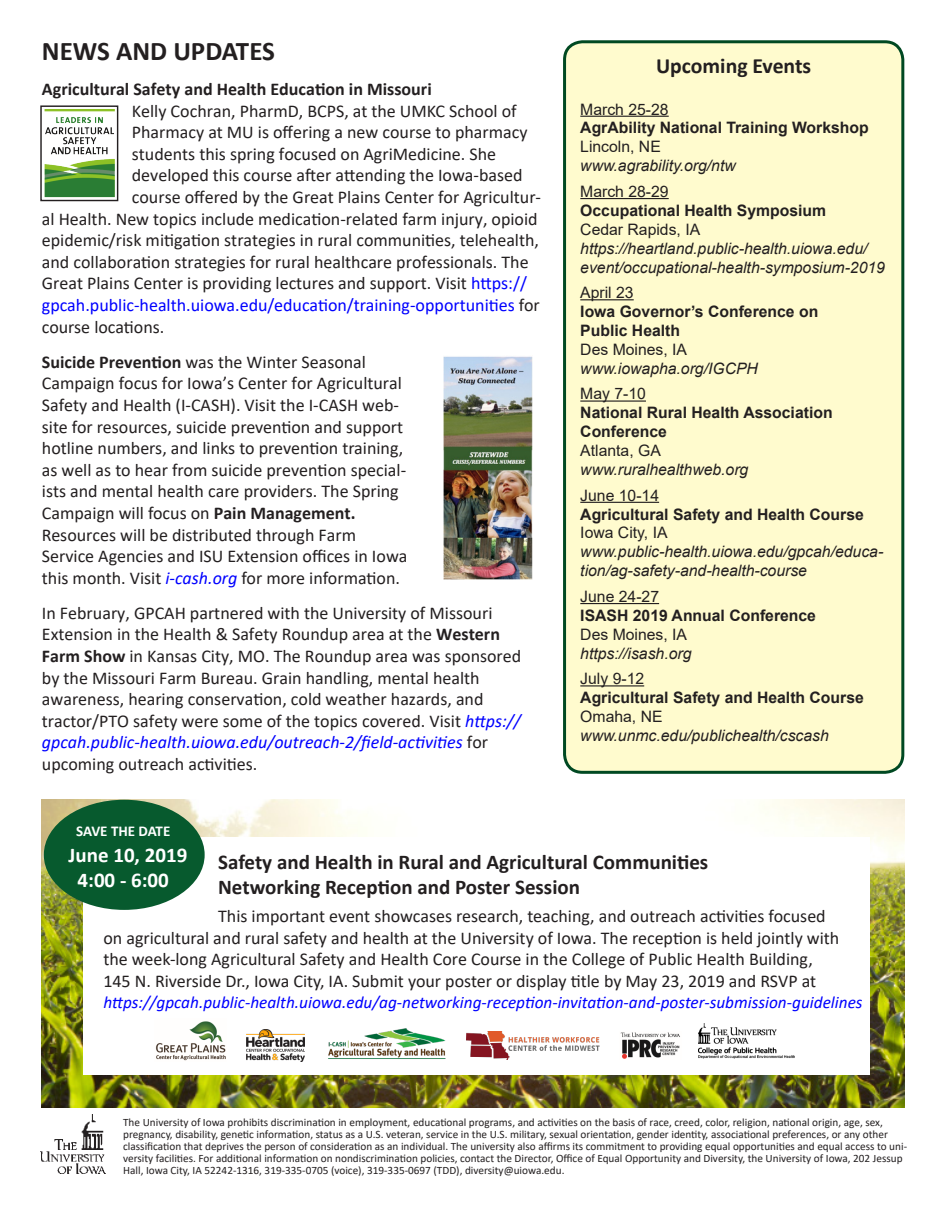
<style>
.page{position:relative;width:945px;height:1215px;background:#fff}
.page>*{position:absolute;margin:0;border:0;box-sizing:border-box;transform-origin:0 0}
.t1{font:700 27px "Calibri";color:#231f20}
.t2{font:700 21.75px "Calibri";color:#231f20}
.t3{font:700 21px/25.2px "Calibri";color:#231f20}
.t4{font:700 21px/25.2px "Calibri";color:#fff;text-align:center}
.t5{font:18px/21.6px "Calibri";color:#231f20}
.t6{font:18px "Calibri";color:#00f}
.t7{font:700 18px "Calibri";color:#231f20}
.t8{font:italic 17.25px "Calibri";color:#00f}
.t9{font:italic 15.75px/18.9px "Arial";color:#231f20}
.t10{font:700 15.75px/18.9px "Arial";color:#231f20}
.t11{font:15.75px "Arial";color:#231f20}
.t12{font:700 15px "Calibri";letter-spacing:-.005em;color:#fff}
.t13{font:11.25px/12px "Calibri";color:#231f20}
.s1{color:#00f}
.s2{color:#231f20}
.s3{font-weight:700}
.s4{font-style:italic;color:#00f}
</style>
<div class="page">
<img style="left:42px;top:800px;width:862px;height:308px">
<img style="left:40px;top:1115px;width:65px;height:59px">
<img style="left:44px;top:110px;width:71px;height:88px">
<div style="left:40px;top:105px;width:78px;height:96px;border:1px solid #231f20"></div>
<img style="left:444px;top:356px;width:89px;height:223px">
<div style="left:83px;top:837px;width:787px;height:238px;background:#fff"></div>
<div style="left:44px;top:800px;width:161px;height:110px;background:#075a2e;border-radius:50%"></div>
<img style="left:328px;top:1028px;width:118px;height:31px">
<img style="left:698px;top:1023px;width:97px;height:36px">
<img style="left:155px;top:1021px;width:71px;height:40px">
<img style="left:620px;top:1032px;width:60px;height:27px">
<img style="left:467px;top:1031px;width:133px;height:28px">
<img style="left:247px;top:1030px;width:57px;height:32px">
<div style="left:565px;top:42px;width:338px;height:730px;background:#fffbce;border-radius:18px"></div>
<div style="left:563px;top:40px;width:341px;height:734px;border:3px solid #004922;border-radius:18px"></div>
<hr style="left:580px;top:116px;width:89px;height:1px;background:#231f20">
<hr style="left:580px;top:198px;width:89px;height:1px;background:#231f20">
<hr style="left:580px;top:299px;width:54px;height:1px;background:#231f20">
<hr style="left:580px;top:400px;width:66px;height:2px;background:#231f20">
<hr style="left:580px;top:502px;width:79px;height:1px;background:#231f20">
<hr style="left:580px;top:603px;width:79px;height:1px;background:#231f20">
<hr style="left:580px;top:685px;width:64px;height:1px;background:#231f20">
<h1 class="t1" style="left:42px;top:32px;width:235px">NEWS AND UPDATES</h1>
<p class="t7" style="left:42px;top:76px;width:391px">Agricultural Safety and Health Education in Missouri</p>
<p class="t5" style="left:132px;top:99px;width:386px">Kelly Cochran, PharmD, BCPS, at the UMKC School of</p>
<p class="t5" style="left:132px;top:121px;width:397px">Pharmacy at MU is offering a new course to pharmacy</p>
<p class="t5" style="left:132px;top:143px;width:366px">students this spring focused on AgriMedicine. She</p>
<p class="t5" style="left:132px;top:164px;width:392px">developed this course after attending the Iowa-based</p>
<p class="t5" style="left:132px;top:186px;width:411px">course offered by the Great Plains Center for Agricultur-</p>
<p class="t5" style="left:42px;top:207px;width:497px">al Health. New topics include medication-related farm injury, opioid</p>
<p class="t5" style="left:42px;top:229px;width:499px">epidemic/risk mitigation strategies in rural communities, telehealth,</p>
<p class="t5" style="left:42px;top:251px;width:488px">and collaboration strategies for rural healthcare professionals. The</p>
<p class="t5" style="left:42px;top:272px;width:487px">Great Plains Center is providing lectures and support. Visit <span class="s1">https://</span></p>
<p class="t6" style="left:42px;top:293px;width:499px">gpcah.public-health.uiowa.edu/education/training-opportunities <span class="s2">for</span></p>
<p class="t5" style="left:42px;top:315px;width:124px">course locations.</p>
<p class="t5" style="left:42px;top:350px;width:367px"><span class="s3">Suicide Prevention</span> was the Winter Seasonal Campaign focus for Iowa’s Center for Agricultural Safety and Health (I-CASH). Visit the I-CASH web&shy;site for resources, suicide prevention and support hotline numbers, and links to prevention training, as well as to hear from suicide prevention special&shy;ists and mental health care providers. The Spring Campaign will focus on <span class="s3">Pain Management.<br></span>Resources will be distributed through Farm Service Agencies and ISU Extension offices in Iowa this month. Visit <span class="s4">i-cash.org</span> for more information.</p>
<p class="t5" style="left:42px;top:602px;width:481px">In February, GPCAH partnered with the University of Missouri Extension in the Health &amp; Safety Roundup area at the <span class="s3">Western Farm Show</span> in Kansas City, MO. The Roundup area was sponsored by the Missouri Farm Bureau. Grain handling, mental health awareness, hearing conservation, cold weather hazards, and tractor/PTO safety were some of the topics covered. Visit <span class="s4">https:// gpcah.public-health.uiowa.edu/outreach-2/field-activities</span> for upcoming outreach activities.</p>
<p class="t2" style="left:656px;top:51px;width:157px">Upcoming Events</p>
<p class="t11" style="left:580px;top:98px;width:90px">March 25-28</p>
<p class="t10" style="left:580px;top:119px;width:290px">AgrAbility National Training Workshop</p>
<p class="t11" style="left:580px;top:136px;width:82px">Lincoln, NE</p>
<p class="t9" style="left:580px;top:157px;width:157px">www.agrability.org/ntw</p>
<p class="t11" style="left:580px;top:181px;width:90px">March 28-29</p>
<p class="t10" style="left:580px;top:201px;width:247px">Occupational Health Symposium</p>
<p class="t11" style="left:580px;top:218px;width:121px">Cedar Rapids, IA</p>
<p class="t9" style="left:580px;top:239px;width:306px">https://heartland.public-health.uiowa.edu/ event/occupational-health-symposium-2019</p>
<p class="t11" style="left:580px;top:282px;width:55px">April 23</p>
<p class="t10" style="left:580px;top:302px;width:240px">Iowa Governor’s Conference on<br>Public Health</p>
<p class="t11" style="left:580px;top:338px;width:108px">Des Moines, IA</p>
<p class="t9" style="left:580px;top:359px;width:179px">www.iowapha.org/IGCPH</p>
<p class="t11" style="left:580px;top:383px;width:67px">May 7-10</p>
<p class="t10" style="left:580px;top:404px;width:254px">National Rural Health Association<br>Conference</p>
<p class="t11" style="left:580px;top:440px;width:82px">Atlanta, GA</p>
<p class="t9" style="left:580px;top:460px;width:170px">www.ruralhealthweb.org</p>
<p class="t11" style="left:580px;top:484px;width:80px">June 10-14</p>
<p class="t10" style="left:580px;top:505px;width:285px">Agricultural Safety and Health Course</p>
<p class="t11" style="left:580px;top:522px;width:89px">Iowa City, IA</p>
<p class="t9" style="left:580px;top:543px;width:304px">www.public-health.uiowa.edu/gpcah/educa&shy;tion/ag-safety-and-health-course</p>
<p class="t11" style="left:580px;top:586px;width:80px">June 24-27</p>
<p class="t10" style="left:580px;top:606px;width:237px">ISASH 2019 Annual Conference</p>
<p class="t11" style="left:580px;top:623px;width:108px">Des Moines, IA</p>
<p class="t9" style="left:580px;top:644px;width:113px">https://isash.org</p>
<p class="t11" style="left:580px;top:668px;width:65px">July 9-12</p>
<p class="t10" style="left:580px;top:688px;width:285px">Agricultural Safety and Health Course</p>
<p class="t11" style="left:580px;top:706px;width:84px">Omaha, NE</p>
<p class="t9" style="left:580px;top:726px;width:250px">www.unmc.edu/publichealth/cscash</p>
<p class="t12" style="left:76px;top:821px;width:96px">SAVE THE DATE</p>
<p class="t4" style="left:69px;top:842px;width:120px">June 10, 2019<br>4:00 - 6:00</p>
<p class="t3" style="left:218px;top:849px;width:492px">Safety and Health in Rural and Agricultural Communities<br>Networking Reception and Poster Session</p>
<p class="t5" style="left:103px;top:905px;width:738px;text-indent:115px">This important event showcases research, teaching, and outreach activities focused on agricultural and rural safety and health at the University of Iowa. The reception is held jointly with the week-long Agricultural Safety and Health Core Course in the College of Public Health Building, 145 N. Riverside Dr., Iowa City, IA. Submit your poster or display title by May 23, 2019 and RSVP at</p>
<p class="t8" style="left:103px;top:991px;width:761px">https://gpcah.public-health.uiowa.edu/ag-networking-reception-invitation-and-poster-submission-guidelines</p>
<p class="t13" style="left:123px;top:1116px;width:786px">The University of Iowa prohibits discrimination in employment, educational programs, and activities on the basis of race, creed, color, religion, national origin, age, sex, pregnancy, disability, genetic information, status as a U.S. veteran, service in the U.S. military, sexual orientation, gender identity, associational preferences, or any other classification that deprives the person of consideration as an individual. The university also affirms its commitment to providing equal opportunities and equal access to uni&shy;versity facilities. For additional information on nondiscrimination policies, contact the Director, Office of Equal Opportunity and Diversity, the University of Iowa, 202 Jessup Hall, Iowa City, IA 52242-1316, 319-335-0705 (voice), 319-335-0697 (TDD), diversity@uiowa.edu.</p>
</div>
